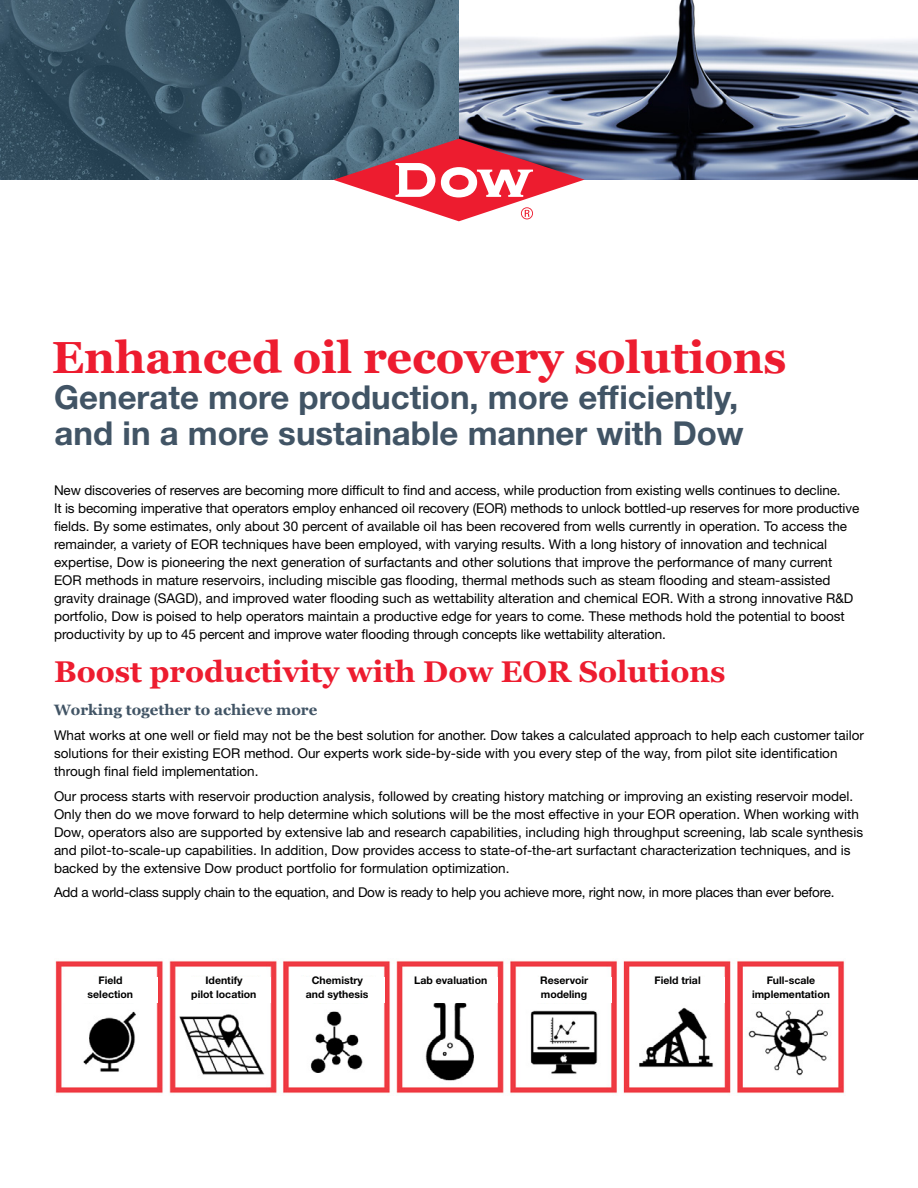
<style>
.page{position:relative;width:918px;height:1188px;background:#fff}
.page>*{position:absolute;margin:0;border:0;box-sizing:border-box;transform-origin:0 0}
.t1{font:700 45px "Georgia";letter-spacing:-.005em;color:#ed1c2f}
.t2{font:700 33px/36px "Helvetica Neue LT Std";color:#415465}
.t3{font:700 30px "Georgia";color:#ed1c2f}
.t4{font:700 15px "Georgia";color:#415465}
.t5{font:13.5px/18px "Helvetica Neue LT Std";color:#000}
.t6{font:13.5px "Helvetica Neue LT Std";letter-spacing:-.02em;color:#000}
.t7{font:700 10.5px/13.5px "Helvetica Neue LT Std";color:#000;text-align:center}
</style>
<div class="page">
<img style="left:0;top:0;width:918px;height:180px">
<svg style="left:333px;top:139px;width:252px;height:82px"></svg>
<img style="left:55px;top:960px;width:790px;height:134px">
<div style="left:63px;top:977px;width:95px;height:26px;background:#fff"></div>
<div style="left:177px;top:977px;width:94px;height:26px;background:#fff"></div>
<div style="left:290px;top:977px;width:94px;height:26px;background:#fff"></div>
<div style="left:403px;top:977px;width:95px;height:26px;background:#fff"></div>
<div style="left:517px;top:977px;width:94px;height:26px;background:#fff"></div>
<div style="left:744px;top:977px;width:94px;height:26px;background:#fff"></div>
<div style="left:630px;top:977px;width:95px;height:26px;background:#fff"></div>
<h1 class="t1" style="left:52px;top:329px;width:736px">Enhanced oil recovery solutions</h1>
<h2 class="t2" style="left:54px;top:379px;width:691px">Generate more production, more efficiently, and in a more sustainable manner with Dow</h2>
<p class="t5" style="left:54px;top:481px;width:807px">New discoveries of reserves are becoming more difficult to find and access, while production from existing wells continues to decline.<br>It is becoming imperative that operators employ enhanced oil recovery (EOR) methods to unlock bottled-up reserves for more productive fields. By some estimates, only about 30 percent of available oil has been recovered from wells currently in operation. To access the remainder, a variety of EOR techniques have been employed, with varying results. With a long history of innovation and technical expertise, Dow is pioneering the next generation of surfactants and other solutions that improve the performance of many current EOR methods in mature reservoirs, including miscible gas flooding, thermal methods such as steam flooding and steam-assisted gravity drainage (SAGD), and improved water flooding such as wettability alteration and chemical EOR. With a strong innovative R&amp;D portfolio, Dow is poised to help operators maintain a productive edge for years to come. These methods hold the potential to boost productivity by up to 45 percent and improve water flooding through concepts like wettability alteration.</p>
<h3 class="t3" style="left:54px;top:652px;width:673px">Boost productivity with Dow EOR Solutions</h3>
<p class="t4" style="left:54px;top:700px;width:265px">Working together to achieve more</p>
<p class="t5" style="left:54px;top:726px;width:811px">What works at one well or field may not be the best solution for another. Dow takes a calculated approach to help each customer tailor solutions for their existing EOR method. Our experts work side-by-side with you every step of the way, from pilot site identification through final field implementation.</p>
<p class="t5" style="left:54px;top:787px;width:811px">Our process starts with reservoir production analysis, followed by creating history matching or improving an existing reservoir model.<br>Only then do we move forward to help determine which solutions will be the most effective in your EOR operation. When working with Dow, operators also are supported by extensive lab and research capabilities, including high throughput screening, lab scale synthesis and pilot-to-scale-up capabilities. In addition, Dow provides access to state-of-the-art surfactant characterization techniques, and is backed by the extensive Dow product portfolio for formulation optimization.</p>
<p class="t6" style="left:54px;top:884px;width:782px">Add a world-class supply chain to the equation, and Dow is ready to help you achieve more, right now, in more places than ever before.</p>
<p class="t7" style="left:88px;top:974px;width:47px">Field selection</p>
<p class="t7" style="left:191px;top:974px;width:67px">Identify<br>pilot location</p>
<p class="t7" style="left:306px;top:974px;width:64px">Chemistry and sythesis</p>
<p class="t7" style="left:414px;top:974px;width:75px">Lab evaluation</p>
<p class="t7" style="left:540px;top:974px;width:50px;text-align:left">Reservoir modeling</p>
<p class="t7" style="left:752px;top:974px;width:79px">Full-scale implementation</p>
<p class="t7" style="left:654px;top:974px;width:48px">Field trial</p>
</div>
